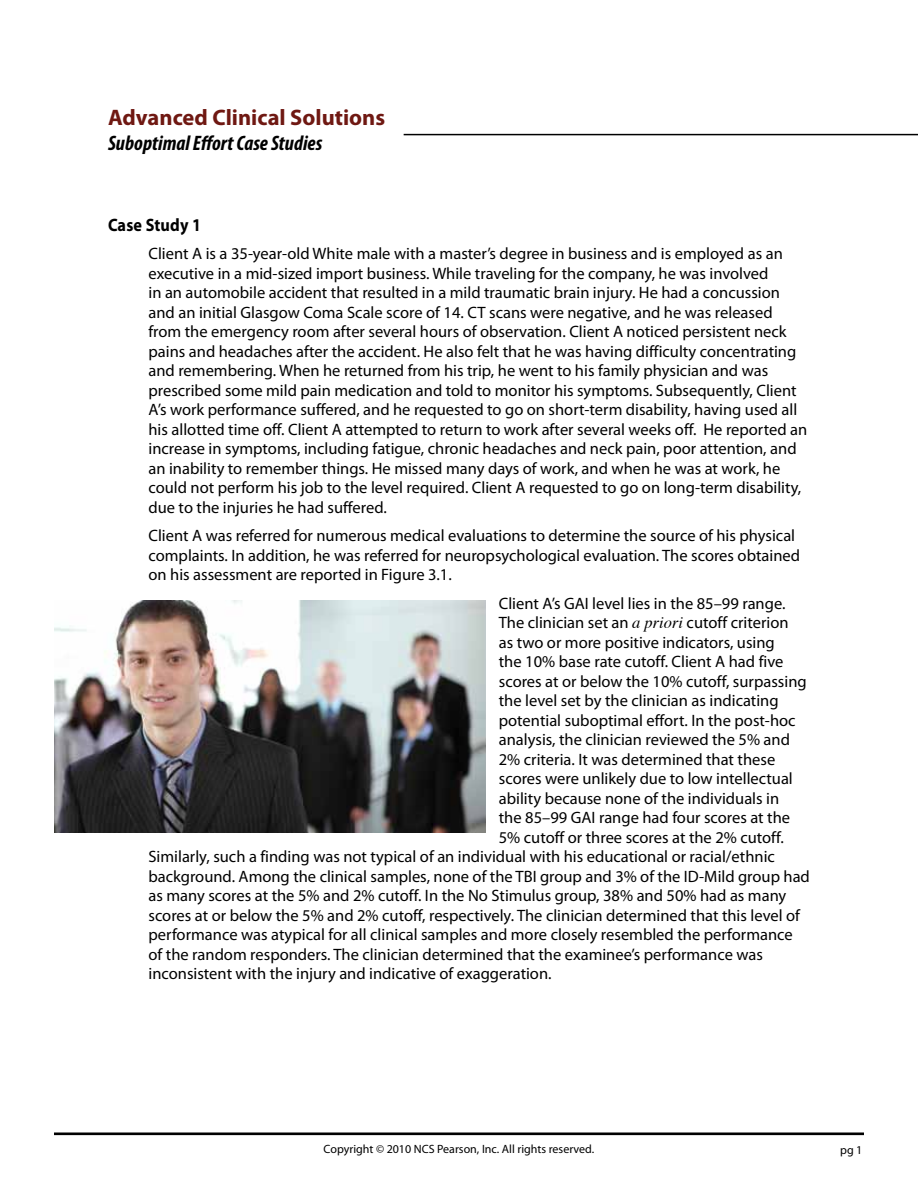
<style>
.page{position:relative;width:918px;height:1188px;background:#fff}
.page>*{position:absolute;margin:0;border:0;box-sizing:border-box;transform-origin:0 0}
.t1{font:700 22.5px "Myriad Pro";color:#6f1812}
.t2{font:italic 700 condensed 21px "Myriad Pro";color:#000}
.t3{font:700 18px "Myriad Pro";letter-spacing:.01em;color:#000;scale:.9 1}
.t4{font:16.5px/19.5px "Myriad Pro";color:#000}
.t5{font:12px "Myriad Pro";color:#000}
.s1{font-family:"Times";font-style:italic}
</style>
<div class="page">
<hr style="left:54px;top:1132px;width:810px;height:3px;background:#000">
<img style="left:54px;top:600px;width:431px;height:233px">
<hr style="left:404px;top:134px;width:514px;height:1px;background:#000">
<h1 class="t1" style="left:108px;top:103px;width:279px">Advanced Clinical Solutions</h1>
<p class="t2" style="left:108px;top:130px;width:216px">Suboptimal Effort Case Studies</p>
<p class="t3" style="left:108px;top:213px;width:105px">Case Study 1</p>
<p class="t4" style="left:148px;top:244px;width:660px">Client A is a 35-year-old White male with a master’s degree in business and is employed as an executive in a mid-sized import business. While traveling for the company, he was involved<br>in an automobile accident that resulted in a mild traumatic brain injury. He had a concussion and an initial Glasgow Coma Scale score of 14. CT scans were negative, and he was released from the emergency room after several hours of observation. Client A noticed persistent neck pains and headaches after the accident. He also felt that he was having difficulty concentrating and remembering. When he returned from his trip, he went to his family physician and was prescribed some mild pain medication and told to monitor his symptoms. Subsequently, Client A’s work performance suffered, and he requested to go on short-term disability, having used all his allotted time off. Client A attempted to return to work after several weeks off. He reported an increase in symptoms, including fatigue, chronic headaches and neck pain, poor attention, and an inability to remember things. He missed many days of work, and when he was at work, he could not perform his job to the level required. Client A requested to go on long-term disability, due to the injuries he had suffered.</p>
<p class="t4" style="left:148px;top:526px;width:653px">Client A was referred for numerous medical evaluations to determine the source of his physical complaints. In addition, he was referred for neuropsychological evaluation. The scores obtained on his assessment are reported in Figure 3.1.</p>
<p class="t4" style="left:499px;top:593px;width:288px">Client A’s GAI level lies in the 85–99 range.</p>
<p class="t4" style="left:499px;top:613px;width:291px">The clinician set an <span class="s1">a priori</span> cutoff criterion</p>
<p class="t4" style="left:499px;top:632px;width:278px">as two or more positive indicators, using</p>
<p class="t4" style="left:499px;top:652px;width:286px">the 10% base rate cutoff. Client A had five</p>
<p class="t4" style="left:499px;top:671px;width:309px">scores at or below the 10% cutoff, surpassing</p>
<p class="t4" style="left:499px;top:691px;width:281px">the level set by the clinician as indicating</p>
<p class="t4" style="left:499px;top:710px;width:298px">potential suboptimal effort. In the post-hoc</p>
<p class="t4" style="left:499px;top:730px;width:293px">analysis, the clinician reviewed the 5% and</p>
<p class="t4" style="left:499px;top:749px;width:278px">2% criteria. It was determined that these</p>
<p class="t4" style="left:499px;top:769px;width:296px">scores were unlikely due to low intellectual</p>
<p class="t4" style="left:499px;top:788px;width:282px">ability because none of the individuals in</p>
<p class="t4" style="left:499px;top:808px;width:293px">the 85–99 GAI range had four scores at the</p>
<p class="t4" style="left:499px;top:827px;width:286px">5% cutoff or three scores at the 2% cutoff.</p>
<p class="t4" style="left:148px;top:847px;width:628px">Similarly, such a finding was not typical of an individual with his educational or racial/ethnic</p>
<p class="t4" style="left:148px;top:866px;width:663px">background. Among the clinical samples, none of the TBI group and 3% of the ID-Mild group had</p>
<p class="t4" style="left:148px;top:886px;width:639px">as many scores at the 5% and 2% cutoff. In the No Stimulus group, 38% and 50% had as many</p>
<p class="t4" style="left:148px;top:905px;width:653px">scores at or below the 5% and 2% cutoff, respectively. The clinician determined that this level of</p>
<p class="t4" style="left:148px;top:925px;width:646px">performance was atypical for all clinical samples and more closely resembled the performance</p>
<p class="t4" style="left:148px;top:944px;width:616px">of the random responders. The clinician determined that the examinee’s performance was</p>
<p class="t4" style="left:148px;top:964px;width:405px">inconsistent with the injury and indicative of exaggeration.</p>
<p class="t5" style="left:324px;top:1142px;width:272px">Copyright © 2010 NCS Pearson, Inc. All rights reserved.</p>
<p class="t5" style="left:840px;top:1143px;width:24px">pg 1</p>
</div>
